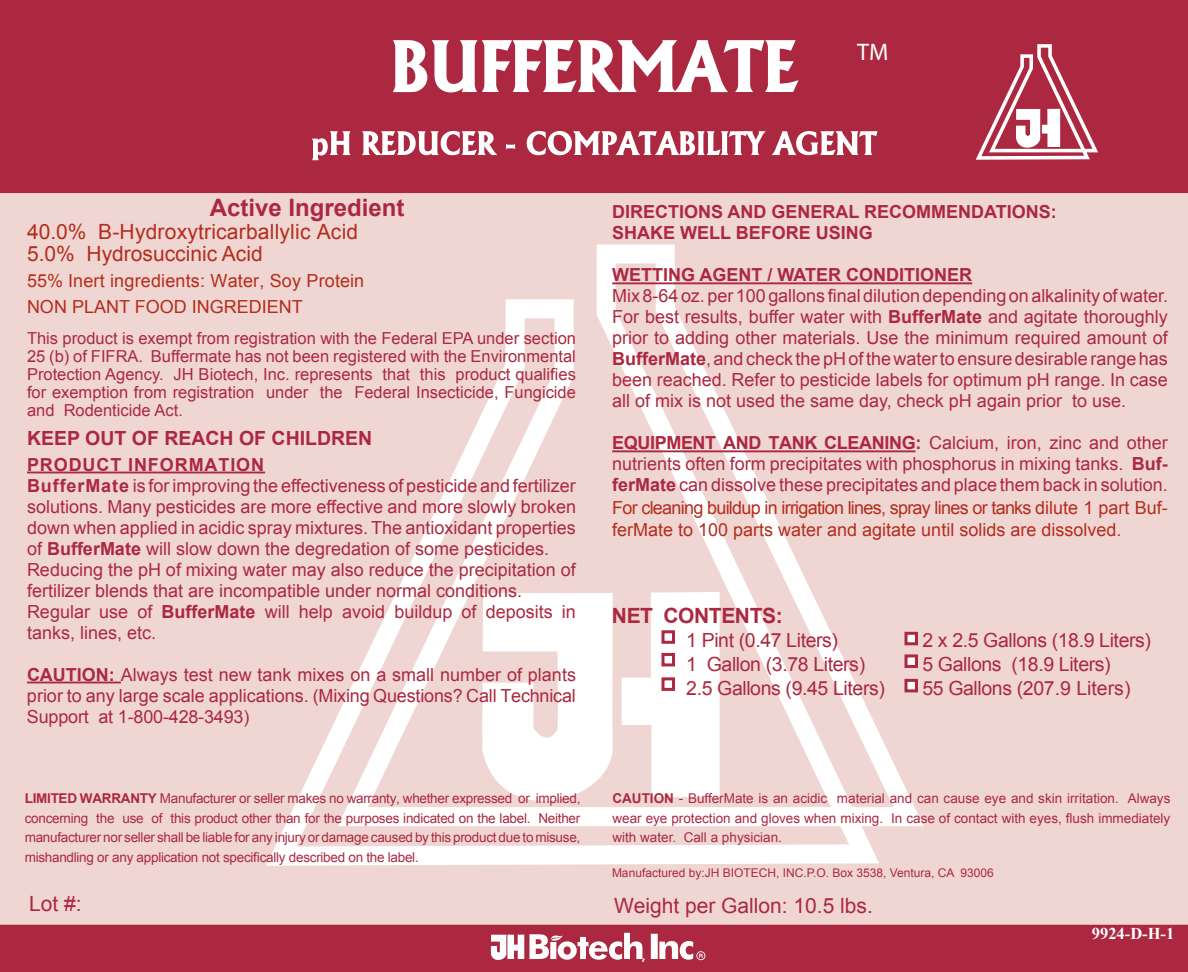
<style>
.page{position:relative;width:1188px;height:972px;background:#fff}
.page>*{position:absolute;margin:0;border:0;box-sizing:border-box;transform-origin:0 0}
.t1{font:700 24px "Arial";color:#ac2840}
.t2{font:24px "Myriad Pro";color:#fff}
.t3{font:21px/22.5px "Arial";letter-spacing:.01em;color:#b42d1c}
.t4{font:21px "Arial";color:#ac2840}
.t5{font:700 21px "Arial";letter-spacing:-.02em;color:#ac2840}
.t6{font:19.5px "Arial";letter-spacing:-.02em;color:#ac2840}
.t7{font:700 19.5px "Arial";color:#ac2840}
.t8{font:18px/21px "Arial";color:#ac2840;text-align:justify}
.t9{font:700 18px/21px "Arial";color:#ac2840}
.t10{font:18px/25.8px "Arial";letter-spacing:.01em;color:#b42d1c}
.t11{font:16.5px/18px "Arial";color:#ac2840;text-align:justify}
.t12{font:700 16.5px "Times New Roman";color:#fff}
.t13{font:13.5px/19.5px "Arial";letter-spacing:-.01em;color:#ac2840;text-align:justify}
.t14{font:12px "Arial";color:#ac2840}
.s1{font-weight:700}
.s2{color:#b42d1c}
</style>
<div class="page">
<div style="left:0;top:193px;width:1188px;height:732px;background:#f0d6d3"></div>
<svg style="left:262px;top:235px;width:666px;height:621px"></svg>
<svg style="left:622px;top:592px;width:98px;height:205px"></svg>
<svg style="left:482px;top:593px;width:131px;height:237px"></svg>
<div style="left:0;top:925px;width:1188px;height:47px;background:#ac2840"></div>
<div style="left:0;top:0;width:1188px;height:193px;background:#ac2840"></div>
<hr style="left:27px;top:472px;width:238px;height:1px;background:#ac2840">
<hr style="left:27px;top:682px;width:94px;height:1px;background:#ac2840">
<hr style="left:612px;top:282px;width:360px;height:2px;background:#ac2840">
<hr style="left:612px;top:450px;width:303px;height:2px;background:#ac2840">
<div style="left:663px;top:632px;width:11px;height:10px;background:#fff"></div>
<div style="left:662px;top:630px;width:13px;height:14px;border:3px solid #ac2840"></div>
<div style="left:663px;top:654px;width:11px;height:11px;background:#fff"></div>
<div style="left:662px;top:653px;width:13px;height:13px;border:3px solid #ac2840"></div>
<div style="left:663px;top:679px;width:11px;height:10px;background:#fff"></div>
<div style="left:662px;top:677px;width:13px;height:14px;border:3px solid #ac2840"></div>
<div style="left:906px;top:633px;width:10px;height:11px;background:#fff"></div>
<div style="left:904px;top:632px;width:14px;height:13px;border:3px solid #ac2840"></div>
<div style="left:906px;top:656px;width:10px;height:10px;background:#fff"></div>
<div style="left:904px;top:654px;width:14px;height:14px;border:3px solid #ac2840"></div>
<div style="left:906px;top:680px;width:10px;height:11px;background:#fff"></div>
<div style="left:904px;top:679px;width:14px;height:13px;border:3px solid #ac2840"></div>
<svg style="left:975px;top:42px;width:124px;height:116px"></svg>
<svg style="left:491px;top:933px;width:154px;height:31px"></svg>
<div style="left:651px;top:934px;width:7px;height:25px;background:#fff"></div>
<svg style="left:659px;top:941px;width:46px;height:19px"></svg>
<svg style="left:393px;top:40px;width:406px;height:52px"></svg>
<svg style="left:312px;top:131px;width:566px;height:29px"></svg>
<h1 class="t2" style="left:857px;top:39px;width:33px">TM</h1>
<h1 class="t1" style="left:210px;top:192px;width:196px">Active Ingredient</h1>
<p class="t3" style="left:27px;top:220px;width:333px">40.0% B-Hydroxytricarballylic Acid<br>5.0% Hydrosuccinic Acid</p>
<p class="t10" style="left:27px;top:268px;width:339px">55% Inert ingredients: Water, Soy Protein<br>NON PLANT FOOD INGREDIENT</p>
<p class="t11" style="left:27px;top:329px;width:551px">This product is exempt from registration with the Federal EPA under section 25 (b) of FIFRA. Buffermate has not been registered with the Environmental Protection Agency. JH Biotech, Inc. represents that this product qualifies for exemption from registration under the Federal Insecticide, Fungicide and Rodenticide Act.</p>
<p class="t7" style="left:27px;top:425px;width:347px">KEEP OUT OF REACH OF CHILDREN</p>
<p class="t8" style="left:27px;top:454px;width:551px;text-align:left"><span class="s1">PRODUCT INFORMATION<br>BufferMate</span> is for improving the effectiveness of pesticide and fertilizer solutions. Many pesticides are more effective and more slowly broken down when applied in acidic spray mixtures. The antioxidant properties of <span class="s1">BufferMate</span> will slow down the degredation of some pesticides.<br>Reducing the pH of mixing water may also reduce the precipitation of fertilizer blends that are incompatible under normal conditions.<br>Regular use of <span class="s1">BufferMate</span> will help avoid buildup of deposits in tanks, lines, etc.</p>
<p class="t8" style="left:27px;top:664px;width:551px"><span class="s1">CAUTION:</span> Always test new tank mixes on a small number of plants prior to any large scale applications. (Mixing Questions? Call Technical Support at 1-800-428-3493)</p>
<p class="t13" style="left:25px;top:789px;width:557px"><span class="s1">LIMITED WARRANTY</span> Manufacturer or seller makes no warranty, whether expressed or implied, concerning the use of this product other than for the purposes indicated on the label. Neither manufacturer nor seller shall be liable for any injury or damage caused by this product due to misuse, mishandling or any application not specifically described on the label.</p>
<p class="t9" style="left:612px;top:202px;width:446px">DIRECTIONS AND GENERAL RECOMMENDATIONS:<br>SHAKE WELL BEFORE USING</p>
<p class="t9" style="left:612px;top:265px;width:361px">WETTING AGENT / WATER CONDITIONER</p>
<p class="t8" style="left:612px;top:286px;width:557px">Mix 8-64 oz. per 100 gallons final dilution depending on alkalinity of water.<br>For best results, buffer water with <span class="s1">BufferMate</span> and agitate thoroughly prior to adding other materials. Use the minimum required amount of <span class="s1">BufferMate</span>, and check the pH of the water to ensure desirable range has been reached. Refer to pesticide labels for optimum pH range. In case all of mix is not used the same day, check pH again prior to use.</p>
<p class="t8" style="left:612px;top:433px;width:557px"><span class="s1">EQUIPMENT AND TANK CLEANING:</span> Calcium, iron, zinc and other nutrients often form precipitates with phosphorus in mixing tanks. <span class="s1">Buf&shy;ferMate</span> can dissolve these precipitates and place them back in solution.<br><span class="s2">For cleaning buildup in irrigation lines, spray lines or tanks dilute 1 part Buf&shy;ferMate to 100 parts water and agitate until solids are dissolved.</span></p>
<p class="t5" style="left:612px;top:602px;width:172px">NET CONTENTS:</p>
<p class="t6" style="left:686px;top:627px;width:153px">1 Pint (0.47 Liters)</p>
<p class="t6" style="left:922px;top:627px;width:230px">2 x 2.5 Gallons (18.9 Liters)</p>
<p class="t6" style="left:686px;top:651px;width:180px">1 Gallon (3.78 Liters)</p>
<p class="t6" style="left:922px;top:651px;width:190px">5 Gallons (18.9 Liters)</p>
<p class="t6" style="left:686px;top:675px;width:200px">2.5 Gallons (9.45 Liters)</p>
<p class="t6" style="left:922px;top:675px;width:210px">55 Gallons (207.9 Liters)</p>
<p class="t13" style="left:612px;top:789px;width:560px"><span class="s1">CAUTION</span> - BufferMate is an acidic material and can cause eye and skin irritation. Always wear eye protection and gloves when mixing. In case of contact with eyes, flush immediately with water. Call a physician.</p>
<p class="t14" style="left:612px;top:865px;width:383px">Manufactured by:JH BIOTECH, INC.P.O. Box 3538, Ventura, CA 93006</p>
<p class="t4" style="left:29px;top:890px;width:54px">Lot #:</p>
<p class="t4" style="left:614px;top:892px;width:260px">Weight per Gallon: 10.5 lbs.</p>
<p class="t12" style="left:1092px;top:922px;width:84px">9924-D-H-1</p>
</div>
